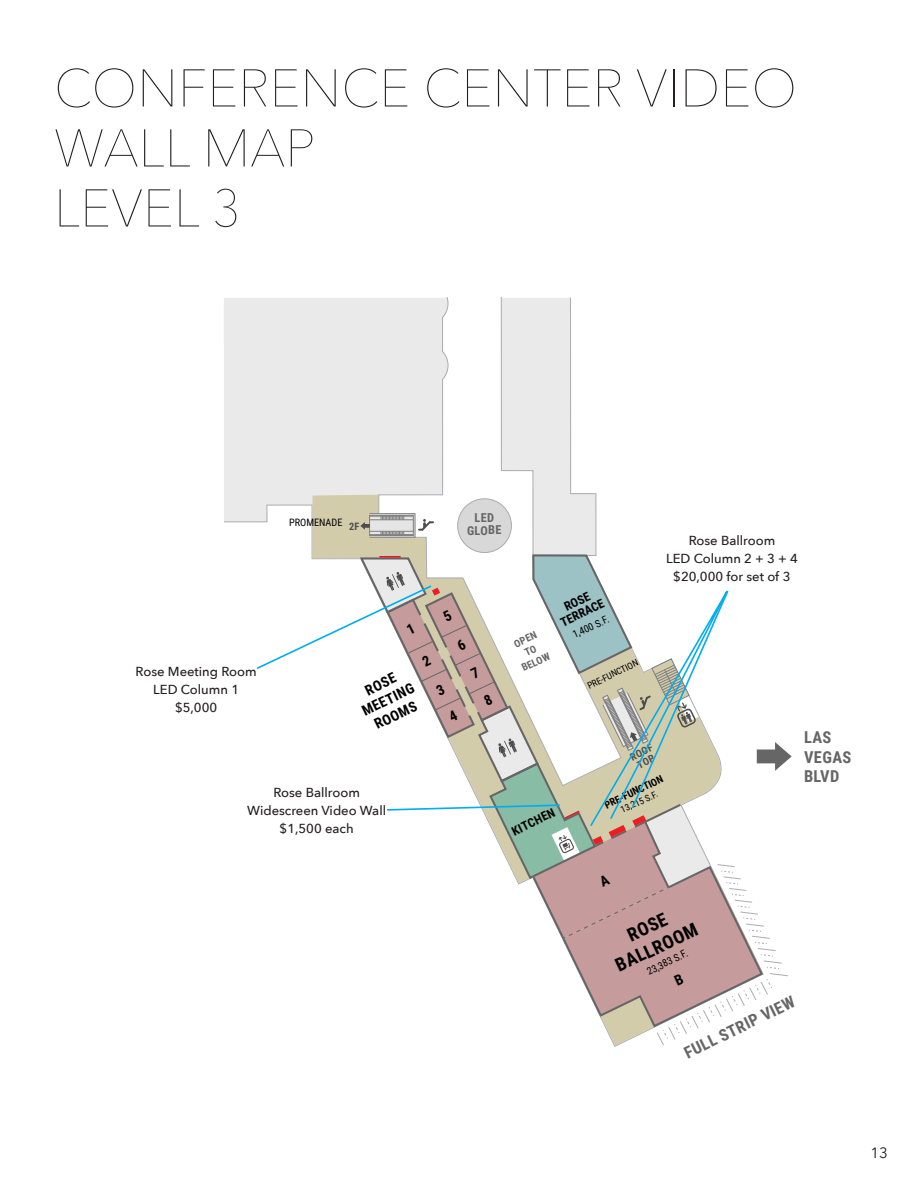
<style>
.page{position:relative;width:918px;height:1188px;background:#fff}
.page>*{position:absolute;margin:0;border:0;box-sizing:border-box;transform-origin:0 0}
.t1{font:200 52.5px/60px "Avenir Next";color:#231f20}
.t2{font:700 18.45px/22.2px "Roboto Condensed";color:#000;text-align:center}
.t3{font:700 16.35px/19.6px "Roboto Condensed";letter-spacing:.025em;color:#666}
.t4{font:15px "Avenir Next";color:#231f20}
.t5{font:700 14.4px/17.2px "Roboto Condensed";color:#000;text-align:center}
.t6{font:500 13.05px "Avenir Next";color:#231f20}
.t7{font:700 12.3px/12.3px "Roboto Condensed";color:#000;text-align:center}
.t8{font:700 12.3px/12.3px "Roboto Condensed";letter-spacing:.025em;color:#666;text-align:center}
.t9{font:10.2px "Roboto Condensed";color:#000}
.t10{font:700 10.2px "Roboto Condensed";color:#000}
.t11{font:700 10.2px/12.3px "Roboto Condensed";color:#666;text-align:center}
.t12{font:700 10.2px/10.2px "Roboto Condensed";color:#4d4d4d}
.t13{font:9.15px "Roboto Condensed";color:#000}
</style>
<div class="page">
<svg style="left:224px;top:298px;width:393px;height:749px;fill:#eaeaea"></svg>
<div style="left:313px;top:495px;width:65px;height:58px;background:#d3ccab"></div>
<svg style="left:378px;top:298px;width:239px;height:255px"></svg>
<div style="left:458px;top:499px;width:53px;height:54px;background:#d8d8d8;border-radius:50%"></div>
<div style="left:457px;top:498px;width:55px;height:55px;border:1px solid #abadb0;border-radius:50%"></div>
<div style="left:369px;top:514px;width:46px;height:23px;background:#e5e5e5"></div>
<div style="left:369px;top:513px;width:46px;height:24px;border:1px solid #808080"></div>
<svg style="left:381px;top:517px;width:23px;height:3px"></svg>
<svg style="left:381px;top:532px;width:24px;height:2px"></svg>
<hr style="left:369px;top:520px;width:44px;height:1px;background:#808080">
<div style="left:369px;top:515px;width:45px;height:21px;border:1px solid #808080"></div>
<hr style="left:369px;top:531px;width:44px;height:1px;background:#808080">
<hr style="left:370px;top:516px;width:43px;height:1px;background:#808080">
<hr style="left:370px;top:534px;width:43px;height:1px;background:#808080">
<svg style="left:360px;top:522px;width:10px;height:8px"></svg>
<svg style="left:418px;top:519px;width:16px;height:12px"></svg>
<svg style="left:589px;top:538px;width:28px;height:15px"></svg>
<svg style="left:255px;top:553px;width:537px;height:493px"></svg>
<p class="t1" style="left:54px;top:55px;width:745px">CONFERENCE CENTER VIDEO<br>WALL MAP</p>
<p class="t1" style="left:54px;top:175px;width:189px">LEVEL 3</p>
<p class="t12" style="left:349px;top:521px;width:12px">2F</p>
<p class="t8" style="left:467px;top:511px;width:36px">LED<br>GLOBE</p>
<p class="t9" style="left:289px;top:515px;width:55px">PROMENADE</p>
<p class="t6" style="left:136px;top:661px;width:123px">Rose Meeting Room</p>
<p class="t6" style="left:153px;top:679px;width:87px">LED Column 1</p>
<p class="t6" style="left:175px;top:697px;width:44px">$5,000</p>
<p class="t5" style="left:351px;top:688px;width:58px;rotate:-26deg">ROSE<br>MEETING<br>ROOMS</p>
<p class="t6" style="left:273px;top:781px;width:88px">Rose Ballroom</p>
<p class="t6" style="left:247px;top:799px;width:141px">Widescreen Video Wall</p>
<p class="t6" style="left:280px;top:817px;width:76px">$1,500 each</p>
<p class="t11" style="left:509px;top:640px;width:32px;rotate:-25deg">OPEN<br>TO<br>BELOW</p>
<p class="t7" style="left:553px;top:606px;width:48px;rotate:-25deg">ROSE<br>TERRACE</p>
<p class="t9" style="left:570px;top:628px;width:41px;rotate:-25deg">1,400 S.F.</p>
<p class="t13" style="left:585px;top:680px;width:57px;rotate:-26deg">PRE-FUNCTION</p>
<p class="t6" style="left:689px;top:530px;width:88px">Rose Ballroom</p>
<p class="t6" style="left:666px;top:548px;width:133px">LED Column 2 + 3 + 4</p>
<p class="t6" style="left:673px;top:566px;width:119px">$20,000 for set of 3</p>
<p class="t7" style="left:510px;top:826px;width:48px;rotate:-26deg">KITCHEN</p>
<p class="t12" style="left:629px;top:752px;width:25px;rotate:-26deg">ROOF<br>TOP</p>
<p class="t10" style="left:602px;top:799px;width:65px;rotate:-26deg">PRE-FUNCTION</p>
<p class="t13" style="left:619px;top:804px;width:41px;rotate:-25deg">13,215 S.F.</p>
<p class="t3" style="left:804px;top:727px;width:49px">LAS<br>VEGAS<br>BLVD</p>
<p class="t2" style="left:602px;top:935px;width:90px;rotate:-25deg">ROSE<br>BALLROOM</p>
<p class="t9" style="left:644px;top:965px;width:46px;rotate:-26deg">23,383 S.F.</p>
<p class="t3" style="left:681px;top:1044px;width:123px;rotate:-26deg">FULL STRIP VIEW</p>
<p class="t4" style="left:871px;top:1140px;width:19px">13</p>
</div>
